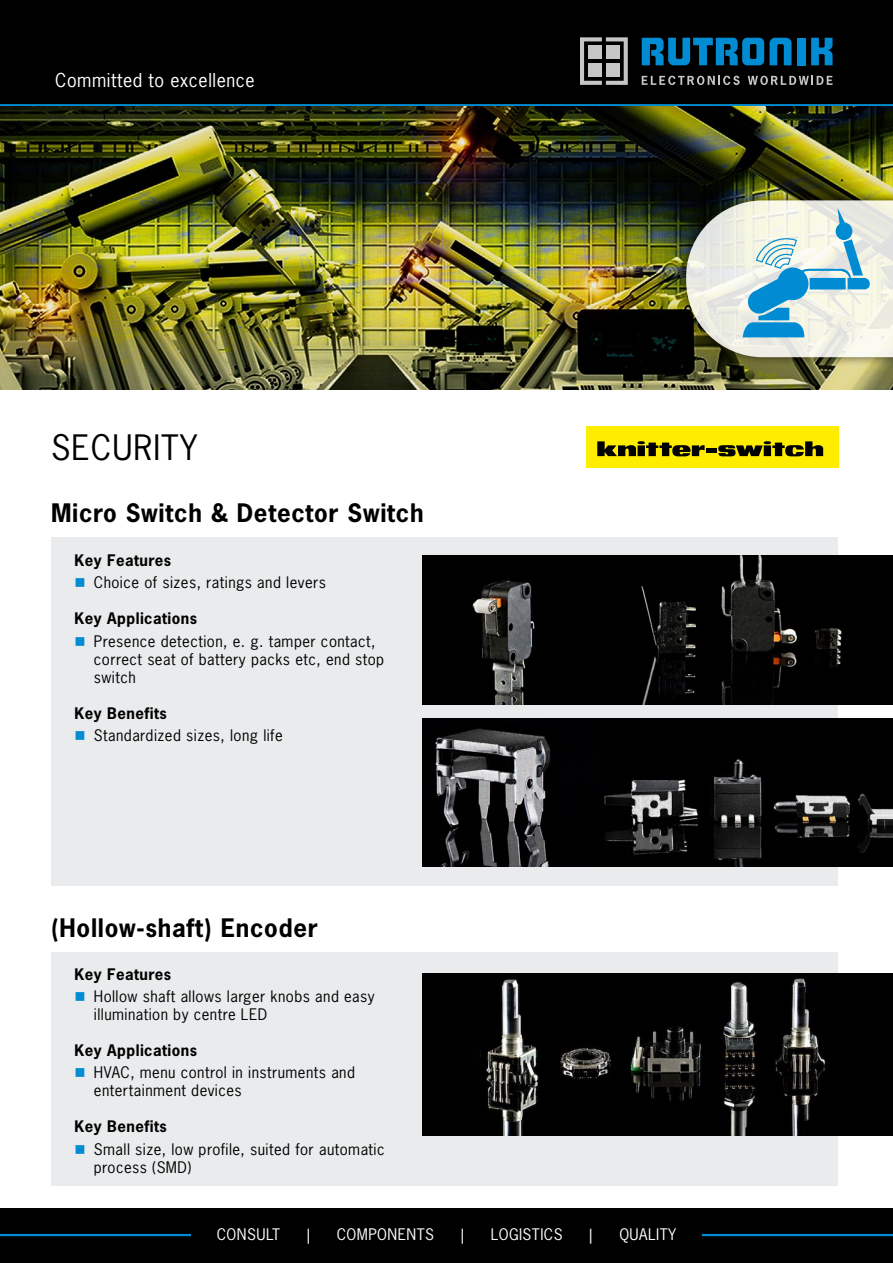
<style>
.page{position:relative;width:893px;height:1263px;background:#fff}
.page>*{position:absolute;margin:0;border:0;box-sizing:border-box;transform-origin:0 0}
.Headline{font:33px "News Gothic Std";letter-spacing:.03em;color:#000}
.Sub_Headline{font:700 24px "News Gothic Std";letter-spacing:.03em;color:#000}
.t1{font:18px "News Gothic Std";letter-spacing:.03em;color:#fff}
.t2{font:15px/18px "News Gothic Std";letter-spacing:.03em;color:#000}
.Features{font:700 15px "News Gothic Std";letter-spacing:.03em;color:#000}
.t3{font:15px "News Gothic Std";letter-spacing:.03em;color:#fff}
</style>
<div class="page">
<div style="left:0;top:0;width:893px;height:106px;background:#000"></div>
<div style="left:0;top:1208px;width:893px;height:55px;background:#000"></div>
<div style="left:0;top:104px;width:893px;height:8px;background:#008bd2"></div>
<hr style="left:0;top:1234px;width:893px;height:2px;background:#008bd2">
<div style="left:51px;top:538px;width:787px;height:348px;background:#e9ebec"></div>
<div style="left:51px;top:952px;width:787px;height:234px;background:#e9ebec"></div>
<img style="left:0;top:106px;width:893px;height:283px">
<div style="left:797px;top:38px;width:8px;height:27px;background:#008bd2"></div>
<svg style="left:811px;top:38px;width:21px;height:27px"></svg>
<svg style="left:642px;top:38px;width:149px;height:27px"></svg>
<svg style="left:642px;top:76px;width:98px;height:9px"></svg>
<svg style="left:748px;top:76px;width:84px;height:9px"></svg>
<svg style="left:580px;top:37px;width:48px;height:48px"></svg>
<div style="left:588px;top:46px;width:14px;height:13px;background:#c6c6c6"></div>
<div style="left:606px;top:46px;width:14px;height:13px;background:#c6c6c6"></div>
<div style="left:606px;top:63px;width:14px;height:14px;background:#c6c6c6"></div>
<div style="left:588px;top:63px;width:14px;height:14px;background:#c6c6c6"></div>
<div style="left:677px;top:191px;width:216px;height:176px;background:#000;opacity:.75"></div>
<svg style="left:686px;top:200px;width:207px;height:157px;background:#bed1d0"></svg>
<img style="left:422px;top:555px;width:471px;height:149px">
<img style="left:422px;top:974px;width:471px;height:162px">
<img style="left:422px;top:718px;width:471px;height:149px">
<div style="left:191px;top:1225px;width:511px;height:18px;background:#000"></div>
<div style="left:586px;top:427px;width:253px;height:41px;background:#ffed00"></div>
<svg style="left:597px;top:441px;width:108px;height:15px"></svg>
<div style="left:706px;top:448px;width:10px;height:5px;background:#000"></div>
<svg style="left:718px;top:441px;width:105px;height:15px"></svg>
<p class="t1" style="left:55px;top:69px;width:201px">Committed to excellence</p>
<p class="Headline" style="left:51px;top:427px;width:148px">SECURITY</p>
<p class="Sub_Headline" style="left:51px;top:497px;width:374px">Micro Switch &amp; Detector Switch</p>
<p class="Features" style="left:74px;top:551px;width:98px">Key Features</p>
<p class="t2" style="left:94px;top:574px;width:234px">Choice of sizes, ratings and levers</p>
<p class="Features" style="left:74px;top:609px;width:124px">Key Applications</p>
<p class="t2" style="left:94px;top:632px;width:292px">Presence detection, e. g. tamper contact, correct seat of battery packs etc, end stop switch</p>
<p class="Features" style="left:74px;top:703px;width:94px">Key Benefits</p>
<p class="t2" style="left:94px;top:726px;width:190px">Standardized sizes, long life</p>
<p class="Sub_Headline" style="left:51px;top:912px;width:268px">(Hollow-shaft) Encoder</p>
<p class="Features" style="left:74px;top:964px;width:98px">Key Features</p>
<p class="t2" style="left:94px;top:987px;width:282px">Hollow shaft allows larger knobs and easy illumination by centre LED</p>
<p class="Features" style="left:74px;top:1040px;width:124px">Key Applications</p>
<p class="t2" style="left:94px;top:1063px;width:263px">HVAC, menu control in instruments and entertainment devices</p>
<p class="Features" style="left:74px;top:1117px;width:94px">Key Benefits</p>
<p class="t2" style="left:94px;top:1140px;width:292px">Small size, low profile, suited for automatic process (SMD)</p>
<p class="t3" style="left:217px;top:1224px;width:65px">CONSULT</p>
<p class="t3" style="left:307px;top:1224px;width:5px">|</p>
<p class="t3" style="left:337px;top:1224px;width:99px">COMPONENTS</p>
<p class="t3" style="left:461px;top:1224px;width:5px">|</p>
<p class="t3" style="left:491px;top:1224px;width:73px">LOGISTICS</p>
<p class="t3" style="left:589px;top:1224px;width:5px">|</p>
<p class="t3" style="left:619px;top:1224px;width:58px">QUALITY</p>
</div>
